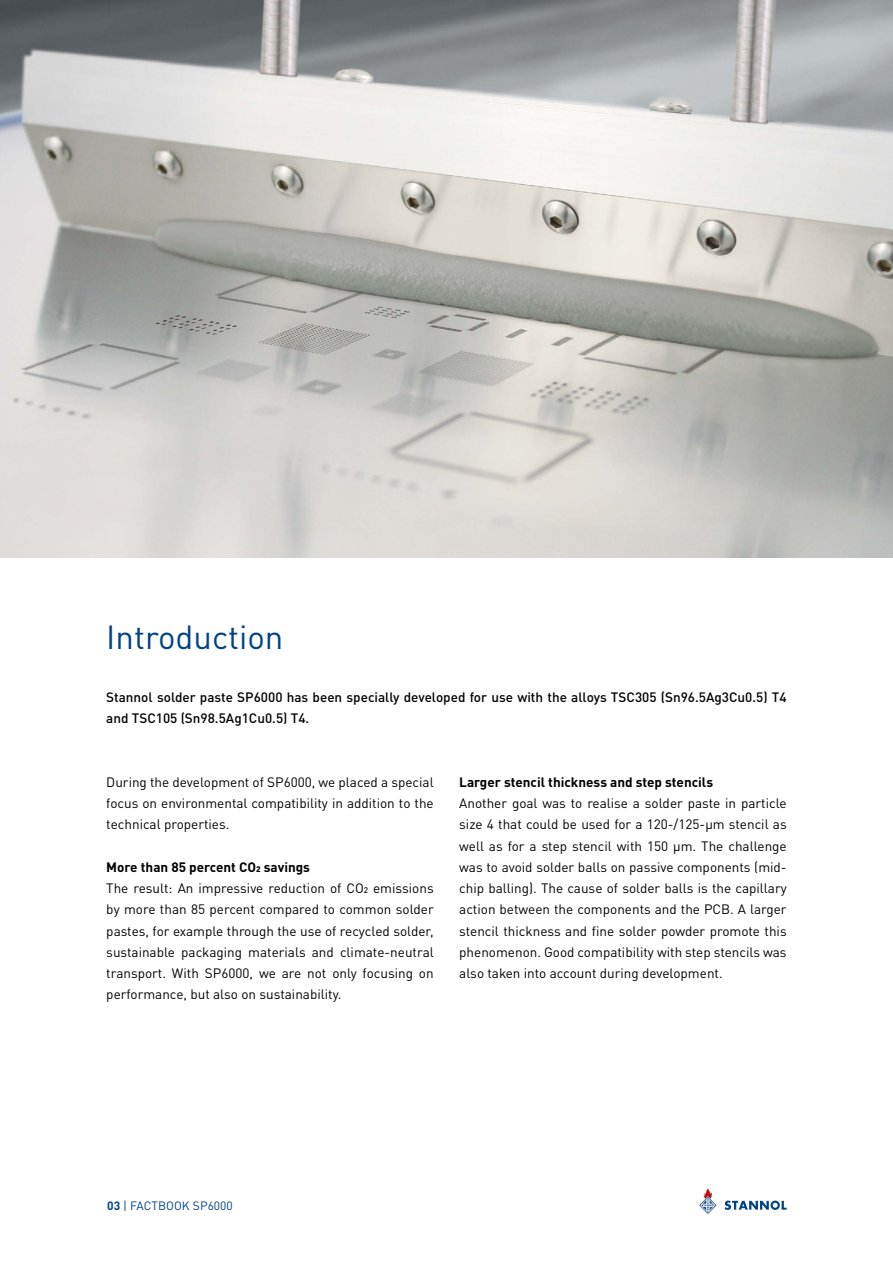
<style>
.page{position:relative;width:893px;height:1263px;background:#fff}
.page>*{position:absolute;margin:0;border:0;box-sizing:border-box;transform-origin:0 0}
.t1{font:33px "DIN Pro";color:#004289}
.t2{font:13.5px/21.3px "DIN Pro";color:#000;text-align:justify}
.t3{font:500 13.5px/21.3px "DIN Pro";color:#000}
.t4{font:700 13.5px "DIN Pro";color:#000}
.t5{font:12px "DIN Pro";color:#004289}
.s1{font-weight:700}
</style>
<div class="page">
<svg style="left:724px;top:1200px;width:63px;height:10px"></svg>
<svg style="left:699px;top:1188px;width:18px;height:26px"></svg>
<img style="left:0;top:0;width:893px;height:558px">
<h1 class="t1" style="left:106px;top:611px;width:179px">Introduction</h1>
<p class="t3" style="left:106px;top:685px;width:682px">Stannol solder paste SP6000 has been specially developed for use with the alloys TSC305 (Sn96.5Ag3Cu0.5) T4 and TSC105 (Sn98.5Ag1Cu0.5) T4.</p>
<p class="t2" style="left:106px;top:770px;width:329px">During the development of SP6000, we placed a special focus on environmental compatibility in addition to the technical properties.</p>
<p class="t4" style="left:106px;top:856px;width:205px">More than 85 percent CO2 savings</p>
<p class="t2" style="left:106px;top:876px;width:329px">The result: An impressive reduction of CO2 emissions by more than 85 percent compared to common solder pastes, for example through the use of recycled solder, sustainable packaging materials and climate-neutral transport. With SP6000, we are not only focusing on performance, but also on sustainability.</p>
<p class="t4" style="left:459px;top:771px;width:255px">Larger stencil thickness and step stencils</p>
<p class="t2" style="left:459px;top:791px;width:329px">Another goal was to realise a solder paste in particle size 4 that could be used for a 120-/125-µm stencil as well as for a step stencil with 150 µm. The challenge was to avoid solder balls on passive components (mid&shy;chip balling). The cause of solder balls is the capillary action between the components and the PCB. A larger stencil thickness and fine solder powder promote this phenomenon. Good compatibility with step stencils was also taken into account during development.</p>
<p class="t5" style="left:107px;top:1196px;width:127px"><span class="s1">03</span> | FACTBOOK SP6000</p>
</div>
